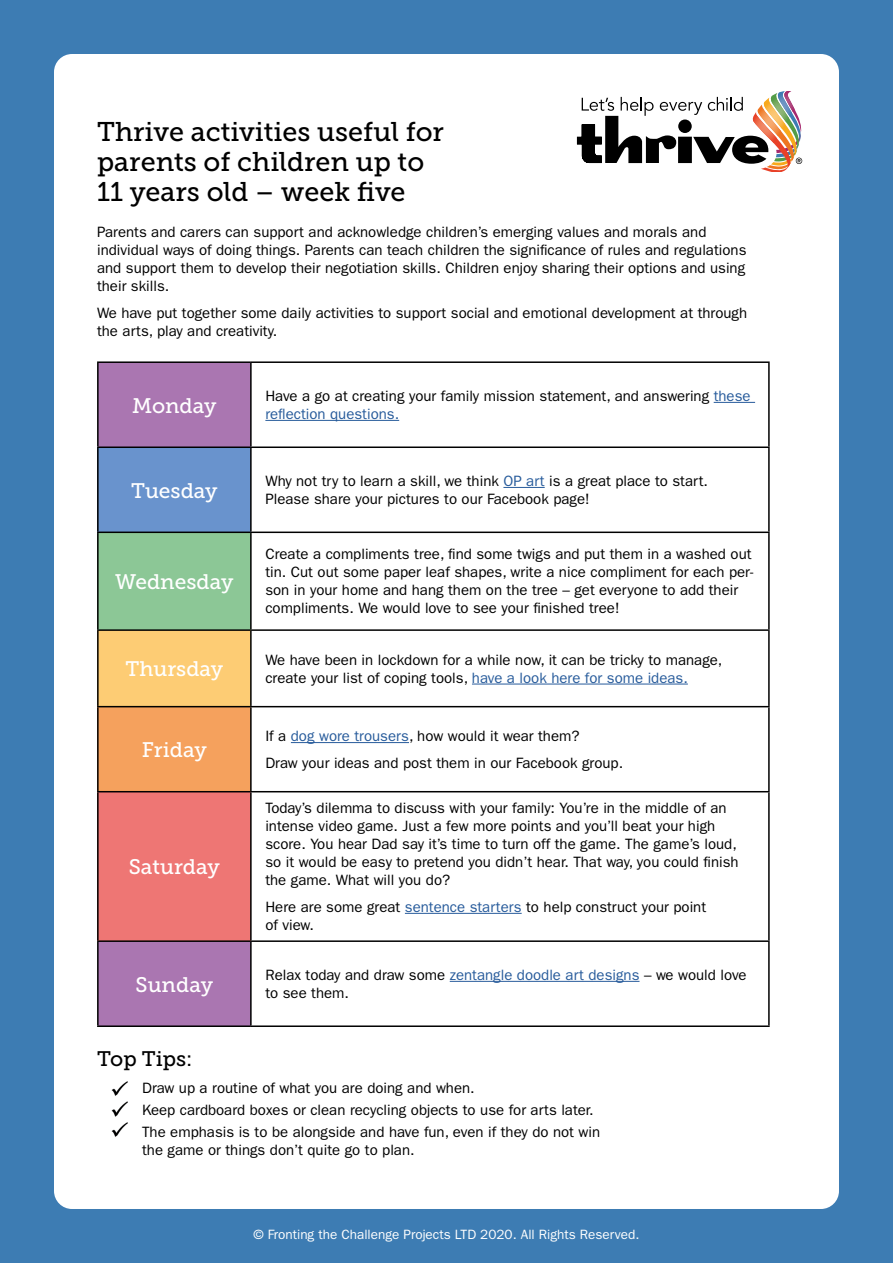
<style>
.page{position:relative;width:893px;height:1263px;background:#3d7cb3}
.page>*{position:absolute;margin:0;border:0;box-sizing:border-box;transform-origin:0 0}
.t1{font:27px/30px "Museo Slab 500";color:#000}
.t2{font:21px "Museo Slab 500";color:#fff}
.t3{font:21px "Museo Slab 500";letter-spacing:-.005em;color:#000}
.t4{font:15px/18px "Franklin Gothic LT Pro";color:#000}
.t5{font:13.5px "Franklin Gothic LT Pro";color:#fff}
.s1{color:#275b9b}
</style>
<div class="page">
<div style="left:54px;top:54px;width:785px;height:1155px;background:#fff;border-radius:18px"></div>
<div style="left:99px;top:363px;width:151px;height:662px;background:#aa76b1"></div>
<div style="left:98px;top:447px;width:153px;height:85px;background:#6993cd"></div>
<div style="left:98px;top:532px;width:153px;height:98px;background:#8cc796"></div>
<div style="left:98px;top:630px;width:153px;height:77px;background:#fdcc74"></div>
<div style="left:98px;top:707px;width:153px;height:85px;background:#f5a15d"></div>
<div style="left:98px;top:792px;width:153px;height:149px;background:#ee7674"></div>
<hr style="left:97px;top:361px;width:154px;height:2px;background:#000">
<hr style="left:97px;top:363px;width:2px;height:83px;background:#000">
<hr style="left:251px;top:361px;width:519px;height:2px;background:#000">
<hr style="left:250px;top:363px;width:2px;height:83px;background:#000">
<hr style="left:768px;top:363px;width:2px;height:83px;background:#000">
<hr style="left:97px;top:446px;width:154px;height:2px;background:#000">
<hr style="left:97px;top:448px;width:2px;height:83px;background:#000">
<hr style="left:251px;top:446px;width:519px;height:2px;background:#000">
<hr style="left:250px;top:448px;width:2px;height:83px;background:#000">
<hr style="left:768px;top:448px;width:2px;height:83px;background:#000">
<hr style="left:97px;top:531px;width:154px;height:2px;background:#000">
<hr style="left:97px;top:533px;width:2px;height:96px;background:#000">
<hr style="left:251px;top:531px;width:519px;height:2px;background:#000">
<hr style="left:250px;top:533px;width:2px;height:96px;background:#000">
<hr style="left:768px;top:533px;width:2px;height:96px;background:#000">
<hr style="left:97px;top:629px;width:154px;height:2px;background:#000">
<hr style="left:97px;top:631px;width:2px;height:75px;background:#000">
<hr style="left:251px;top:629px;width:519px;height:2px;background:#000">
<hr style="left:250px;top:631px;width:2px;height:75px;background:#000">
<hr style="left:768px;top:631px;width:2px;height:75px;background:#000">
<hr style="left:97px;top:706px;width:154px;height:1px;background:#000">
<hr style="left:97px;top:707px;width:2px;height:84px;background:#000">
<hr style="left:251px;top:706px;width:519px;height:1px;background:#000">
<hr style="left:250px;top:707px;width:2px;height:84px;background:#000">
<hr style="left:768px;top:707px;width:2px;height:84px;background:#000">
<hr style="left:97px;top:791px;width:154px;height:1px;background:#000">
<hr style="left:97px;top:792px;width:2px;height:148px;background:#000">
<hr style="left:251px;top:791px;width:519px;height:1px;background:#000">
<hr style="left:250px;top:792px;width:2px;height:148px;background:#000">
<hr style="left:768px;top:792px;width:2px;height:148px;background:#000">
<hr style="left:97px;top:940px;width:154px;height:2px;background:#000">
<hr style="left:97px;top:942px;width:2px;height:83px;background:#000">
<hr style="left:251px;top:940px;width:519px;height:2px;background:#000">
<hr style="left:250px;top:942px;width:2px;height:83px;background:#000">
<hr style="left:768px;top:942px;width:2px;height:83px;background:#000">
<hr style="left:97px;top:1025px;width:154px;height:2px;background:#000">
<hr style="left:251px;top:1025px;width:519px;height:2px;background:#000">
<hr style="left:714px;top:402px;width:41px;height:1px;background:#275b9b">
<hr style="left:265px;top:420px;width:134px;height:1px;background:#275b9b">
<hr style="left:503px;top:487px;width:42px;height:1px;background:#275b9b">
<hr style="left:472px;top:684px;width:216px;height:1px;background:#275b9b">
<hr style="left:291px;top:742px;width:118px;height:1px;background:#275b9b">
<hr style="left:405px;top:913px;width:117px;height:1px;background:#275b9b">
<hr style="left:450px;top:981px;width:189px;height:1px;background:#275b9b">
<svg style="left:577px;top:91px;width:225px;height:80px"></svg>
<img style="left:111px;top:1081px;width:17px;height:56px">
<p class="t1" style="left:97px;top:117px;width:348px">Thrive activities useful for parents of children up to<br>11 years old – week five</p>
<p class="t4" style="left:97px;top:223px;width:651px">Parents and carers can support and acknowledge children’s emerging values and morals and individual ways of doing things. Parents can teach children the significance of rules and regulations and support them to develop their negotiation skills. Children enjoy sharing their options and using their skills.</p>
<p class="t4" style="left:97px;top:304px;width:652px">We have put together some daily activities to support social and emotional development at through the arts, play and creativity.</p>
<p class="t2" style="left:132px;top:394px;width:86px">Monday</p>
<p class="t4" style="left:265px;top:387px;width:487px">Have a go at creating your family mission statement, and answering <span class="s1">these reflection questions.</span></p>
<p class="t2" style="left:131px;top:479px;width:88px">Tuesday</p>
<p class="t4" style="left:265px;top:472px;width:444px">Why not try to learn a skill, we think <span class="s1">OP art</span> is a great place to start.<br>Please share your pictures to our Facebook page!</p>
<p class="t2" style="left:115px;top:570px;width:120px">Wednesday</p>
<p class="t4" style="left:265px;top:545px;width:489px">Create a compliments tree, find some twigs and put them in a washed out tin. Cut out some paper leaf shapes, write a nice compliment for each per&shy;son in your home and hang them on the tree – get everyone to add their compliments. We would love to see your finished tree!</p>
<p class="t2" style="left:125px;top:657px;width:99px">Thursday</p>
<p class="t4" style="left:265px;top:650px;width:459px">We have been in lockdown for a while now, it can be tricky to manage, create your list of coping tools, <span class="s1">have a look here for some ideas.</span></p>
<p class="t2" style="left:142px;top:738px;width:66px">Friday</p>
<p class="t2" style="left:129px;top:855px;width:93px">Saturday</p>
<p class="t4" style="left:265px;top:727px;width:316px">If a <span class="s1">dog wore trousers</span>, how would it wear them?</p>
<p class="t4" style="left:265px;top:754px;width:359px">Draw your ideas and post them in our Facebook group.</p>
<p class="t4" style="left:265px;top:799px;width:475px">Today’s dilemma to discuss with your family: You’re in the middle of an intense video game. Just a few more points and you’ll beat your high score. You hear Dad say it’s time to turn off the game. The game’s loud, so it would be easy to pretend you didn’t hear. That way, you could finish the game. What will you do?</p>
<p class="t4" style="left:265px;top:898px;width:442px">Here are some great <span class="s1">sentence starters</span> to help construct your point of view.</p>
<p class="t2" style="left:136px;top:973px;width:79px">Sunday</p>
<p class="t4" style="left:265px;top:966px;width:483px">Relax today and draw some <span class="s1">zentangle doodle art designs</span> – we would love to see them.</p>
<p class="t3" style="left:97px;top:1047px;width:97px">Top Tips:</p>
<p class="t4" style="left:142px;top:1079px;width:334px">Draw up a routine of what you are doing and when.</p>
<p class="t4" style="left:142px;top:1101px;width:453px">Keep cardboard boxes or clean recycling objects to use for arts later.</p>
<p class="t4" style="left:142px;top:1123px;width:460px">The emphasis is to be alongside and have fun, even if they do not win the game or things don’t quite go to plan.</p>
<p class="t5" style="left:253px;top:1226px;width:387px">© Fronting the Challenge Projects LTD 2020. All Rights Reserved.</p>
</div>
